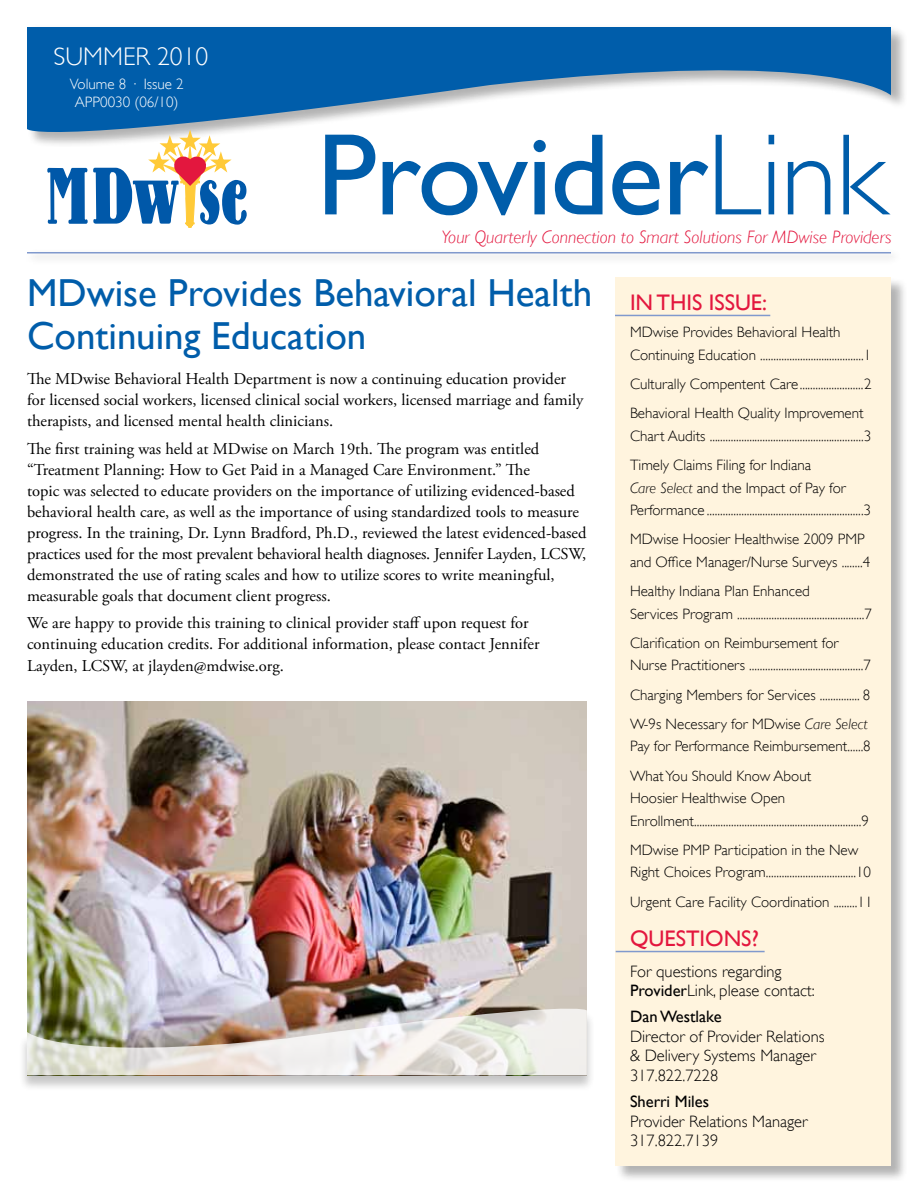
<style>
.page{position:relative;width:918px;height:1188px;background:#fff}
.page>*{position:absolute;margin:0;border:0;box-sizing:border-box;transform-origin:0 0}
.t1{font:116.7px "Gill Sans";letter-spacing:-.015em;color:#005daa}
.t2{font:39px/43.5px "Gill Sans";color:#005daa}
.t3{font:300 25.5px "Gill Sans";color:#fff}
.t4{font:22.5px "Gill Sans";color:#e3173e}
.t5{font:italic 300 18px "Gill Sans";color:#e3173e}
.t6{font:16.5px/21px "Adobe Garamond Pro";color:#000}
.t7{font:300 16.5px/19.5px "Gill Sans";color:#000}
.t8{font:16.5px "Gill Sans";color:#000}
.t9{font:300 15px/22.5px "Gill Sans";color:#000}
.t10{font:300 15px/18px "Gill Sans";color:#fff;text-align:center}
.s1{font-weight:300}
.s2{font-style:italic}
.s3{font-weight:400}
</style>
<div class="page">
<div style="left:615px;top:278px;width:293px;height:905px;background:#000;opacity:.3"></div>
<div style="left:615px;top:278px;width:276px;height:888px;background:#fff4de"></div>
<svg style="left:27px;top:27px;width:864px;height:117px;fill:#005daa"></svg>
<div style="left:23px;top:248px;width:878px;height:18px;background:#fafafa"></div>
<hr style="left:27px;top:252px;width:864px;height:2px;background:#8099cd">
<hr style="left:615px;top:315px;width:155px;height:1px;background:#8099cd">
<hr style="left:616px;top:951px;width:149px;height:1px;background:#8099cd">
<svg style="left:47px;top:130px;width:200px;height:98px"></svg>
<img style="left:27px;top:702px;width:560px;height:304px">
<div style="left:19px;top:1009px;width:576px;height:83px;background:#000;opacity:.3"></div>
<img style="left:27px;top:1006px;width:560px;height:69px">
<h3 class="t3" style="left:53px;top:42px;width:156px">SUMMER 2010</h3>
<p class="t10" style="left:70px;top:75px;width:116px">Volume 8 · Issue 2<br>APP0030 (06/10)</p>
<h1 class="t1" style="left:317px;top:106px;width:571px">Provider<span class="s1">Link</span></h1>
<p class="t5" style="left:441px;top:227px;width:452px">Your Quarterly Connection to Smart Solutions For MDwise Providers</p>
<h2 class="t2" style="left:27px;top:271px;width:567px">MDwise Provides Behavioral Health<br>Continuing Education</h2>
<p class="t6" style="left:27px;top:369px;width:558px">The MDwise Behavioral Health Department is now a continuing education provider for licensed social workers, licensed clinical social workers, licensed marriage and family therapists, and licensed mental health clinicians.</p>
<p class="t6" style="left:27px;top:439px;width:561px">The first training was held at MDwise on March 19th. The program was entitled “Treatment Planning: How to Get Paid in a Managed Care Environment.” The<br>topic was selected to educate providers on the importance of utilizing evidenced-based behavioral health care, as well as the importance of using standardized tools to measure progress. In the training, Dr. Lynn Bradford, Ph.D., reviewed the latest evidenced-based practices used for the most prevalent behavioral health diagnoses. Jennifer Layden, LCSW, demonstrated the use of rating scales and how to utilize scores to write meaningful, measurable goals that document client progress.</p>
<p class="t6" style="left:27px;top:613px;width:514px">We are happy to provide this training to clinical provider staff upon request for continuing education credits. For additional information, please contact Jennifer<br>Layden, LCSW, at jlayden@mdwise.org.</p>
<h3 class="t4" style="left:630px;top:289px;width:139px">In this issue:</h3>
<p class="t9" style="left:630px;top:321px;width:243px">MDwise Provides Behavioral Health<br>Continuing Education .......................................1</p>
<p class="t9" style="left:630px;top:369px;width:243px;line-height:29.2px">Culturally Compentent Care........................2<br>Behavioral Health Quality Improvement</p>
<p class="t9" style="left:630px;top:421px;width:243px;line-height:29.2px">Chart Audits ..........................................................3<br>Timely Claims Filing for Indiana</p>
<p class="t9" style="left:630px;top:476px;width:243px"><span class="s2">Care Select</span> and the Impact of Pay for<br>Performance ...........................................................3</p>
<p class="t9" style="left:630px;top:528px;width:242px">MDwise Hoosier Healthwise 2009 PMP and Office Manager/Nurse Surveys ........4</p>
<p class="t9" style="left:630px;top:580px;width:244px">Healthy Indiana Plan Enhanced<br>Services Program ................................................7</p>
<p class="t9" style="left:630px;top:632px;width:242px">Clarification on Reimbursement for<br>Nurse Practitioners ...........................................7</p>
<p class="t9" style="left:630px;top:680px;width:242px;line-height:29.2px">Charging Members for Services ............... 8<br>W-9s Necessary for MDwise <span class="s2">Care Select</span></p>
<p class="t9" style="left:630px;top:732px;width:242px;line-height:29.2px">Pay for Performance Reimbursement......8<br>What You Should Know About</p>
<p class="t9" style="left:630px;top:787px;width:240px">Hoosier Healthwise Open<br>Enrollment...............................................................9</p>
<p class="t9" style="left:630px;top:839px;width:243px">MDwise PMP Participation in the New<br>Right Choices Program..................................10</p>
<p class="t9" style="left:630px;top:890px;width:244px">Urgent Care Facility Coordination .........11</p>
<h3 class="t4" style="left:630px;top:925px;width:131px">questions?</h3>
<p class="t7" style="left:630px;top:961px;width:186px">For questions regarding<br><span class="s3">Provider</span>Link, please contact:</p>
<p class="t8" style="left:630px;top:1007px;width:93px">Dan Westlake</p>
<p class="t7" style="left:630px;top:1027px;width:196px">Director of Provider Relations &amp; Delivery Systems Manager<br>317.822.7228</p>
<p class="t8" style="left:630px;top:1092px;width:81px">Sherri Miles</p>
<p class="t7" style="left:630px;top:1111px;width:179px">Provider Relations Manager<br>317.822.7139</p>
</div>
